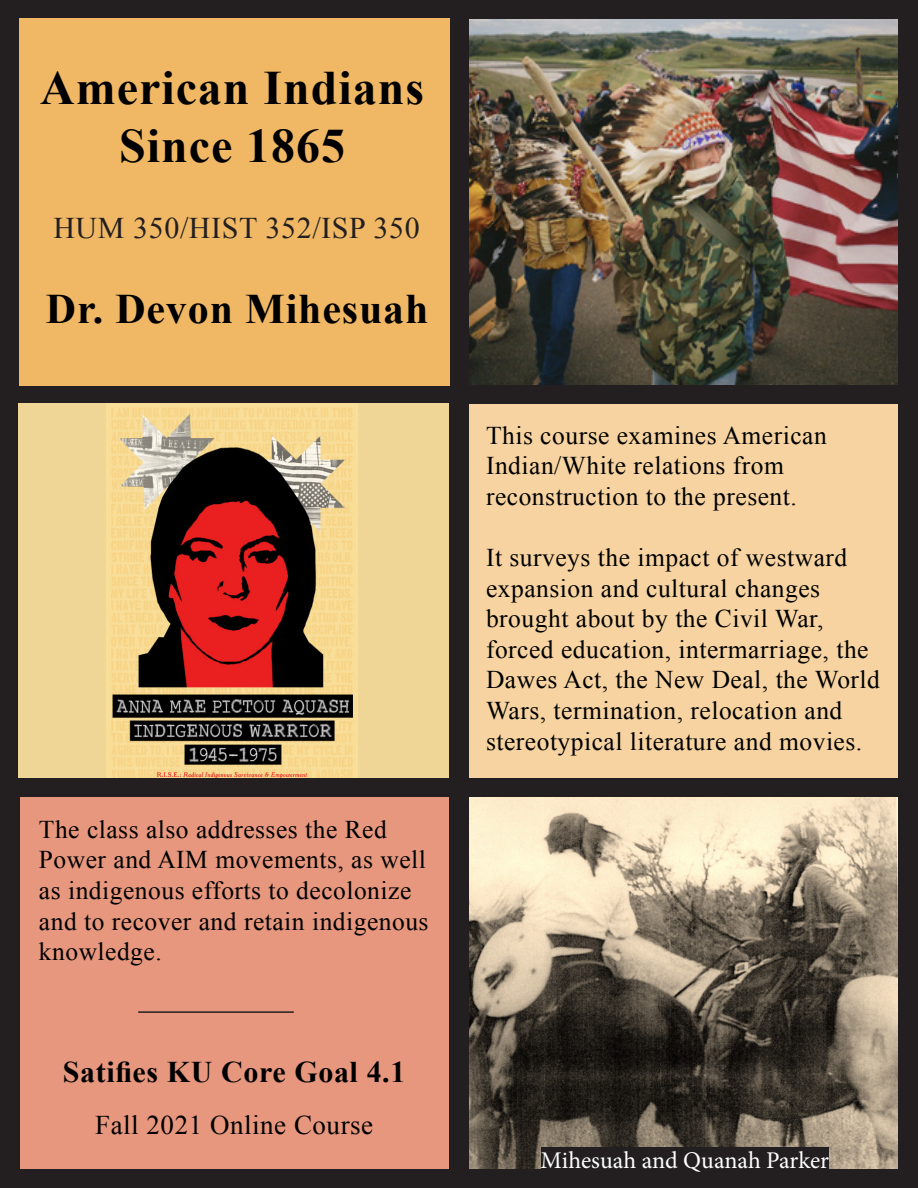
<style>
.page{position:relative;width:918px;height:1188px;background:#fff}
.page>*{position:absolute;margin:0;border:0;box-sizing:border-box;transform-origin:0 0}
.t1{font:700 48px "Times New Roman";letter-spacing:.02em;color:#000}
.t2{font:700 42px "Times New Roman";letter-spacing:.02em;color:#000}
.t3{font:30px "Times New Roman";letter-spacing:.02em;color:#231f20}
.t4{font:700 30px "Times New Roman";letter-spacing:.02em;color:#000}
.t5{font:27px "Times New Roman";letter-spacing:.02em;color:#000}
.t6{font:25.5px/30.6px "Times New Roman";letter-spacing:.02em;color:#000}
.t7{font:24px "Minion Pro";letter-spacing:-.005em;color:#fff}
</style>
<div class="page">
<img style="left:469px;top:797px;width:430px;height:372px">
<div style="left:469px;top:404px;width:440px;height:379px;background:#f6d3a0"></div>
<img style="left:469px;top:18px;width:430px;height:367px">
<div style="left:19px;top:797px;width:440px;height:372px;background:#e6977e"></div>
<div style="left:0;top:0;width:19px;height:1188px;background:#231f20"></div>
<div style="left:899px;top:0;width:19px;height:1188px;background:#231f20"></div>
<div style="left:0;top:0;width:918px;height:18px;background:#231f20"></div>
<div style="left:0;top:1169px;width:918px;height:19px;background:#231f20"></div>
<div style="left:449px;top:0;width:20px;height:1188px;background:#231f20"></div>
<div style="left:0;top:385px;width:918px;height:19px;background:#231f20"></div>
<div style="left:19px;top:18px;width:430px;height:367px;background:#f0b865"></div>
<hr style="left:138px;top:1011px;width:156px;height:2px;background:#231f20">
<div style="left:18px;top:403px;width:431px;height:380px;background:#f0d696"></div>
<img style="left:107px;top:407px;width:250px;height:372px">
<div style="left:541px;top:1148px;width:288px;height:22px;background:#231f20"></div>
<div style="left:0;top:779px;width:918px;height:18px;background:#231f20"></div>
<p class="t1" style="left:40px;top:55px;width:385px">American Indians</p>
<p class="t1" style="left:119px;top:113px;width:227px">Since 1865</p>
<p class="t3" style="left:53px;top:208px;width:368px">HUM 350/HIST 352/ISP 350</p>
<p class="t2" style="left:46px;top:280px;width:384px">Dr. Devon Mihesuah</p>
<p class="t6" style="left:39px;top:814px;width:391px">The class also addresses the Red<br>Power and AIM movements, as well as indigenous efforts to decolonize and to recover and retain indigenous knowledge.</p>
<p class="t4" style="left:63px;top:1051px;width:344px">Satifies KU Core Goal 4.1</p>
<p class="t5" style="left:95px;top:1107px;width:280px">Fall 2021 Online Course</p>
<p class="t6" style="left:486px;top:419px;width:342px">This course examines American<br>Indian/White relations from reconstruction to the present.</p>
<p class="t6" style="left:486px;top:542px;width:395px">It surveys the impact of westward expansion and cultural changes brought about by the Civil War, forced education, intermarriage, the Dawes Act, the New Deal, the World Wars, termination, relocation and stereotypical literature and movies.</p>
<p class="t7" style="left:541px;top:1144px;width:290px">Mihesuah and Quanah Parker</p>
</div>
